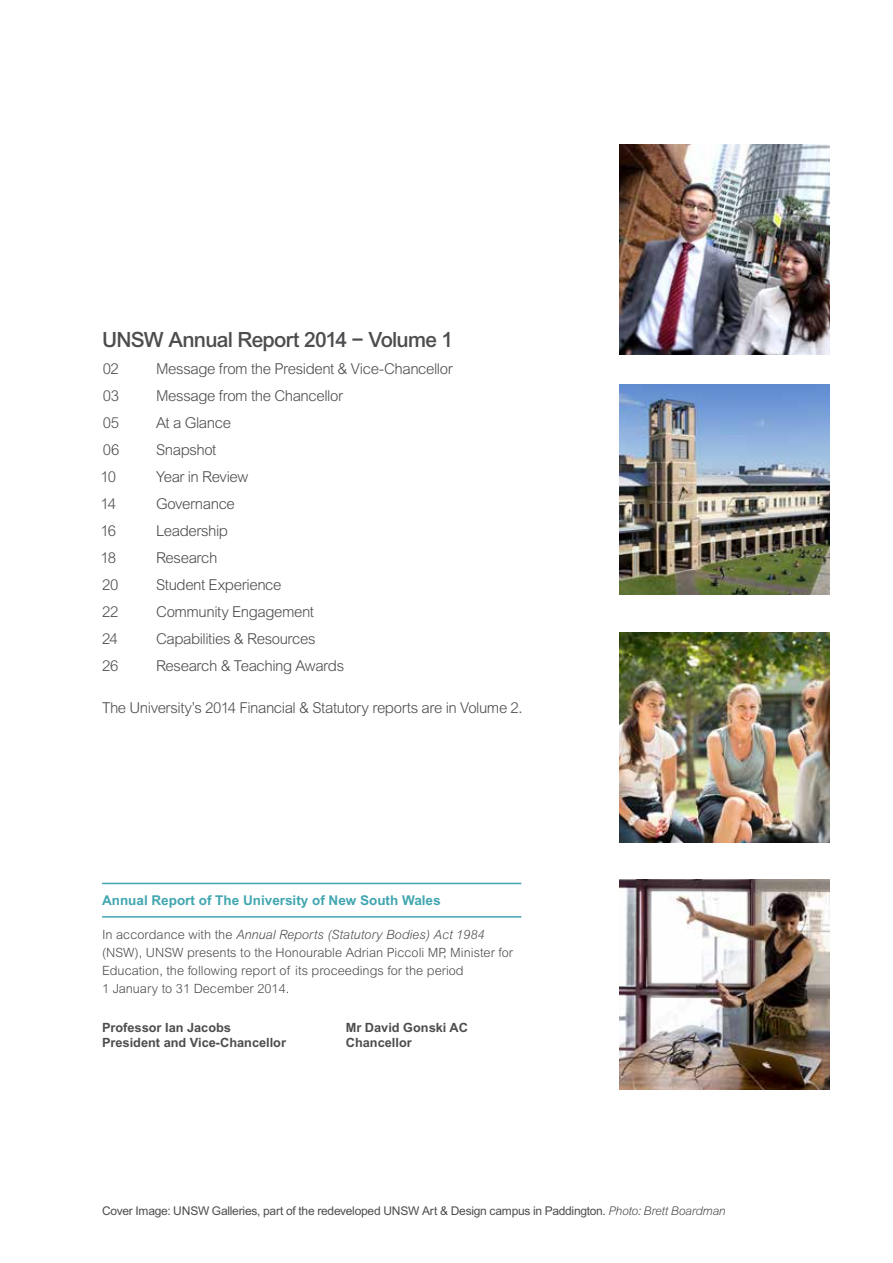
<style>
.page{position:relative;width:893px;height:1263px;background:#fff}
.page>*{position:absolute;margin:0;border:0;box-sizing:border-box;transform-origin:0 0}
.t1{font:500 21px "Arial MT Std";letter-spacing:-.035em;color:#4d4d4f}
.t2{font:300 15px "Arial MT Std";letter-spacing:-.03em;color:#4d4d4f}
.t3{font:700 13.5px "Arial MT Std";color:#41a6b0}
.t4{font:300 12.75px/18px "Arial MT Std";color:#4d4d4f}
.t5{font:700 12.75px/15.3px "Arial MT Std";color:#4d4d4f}
.t6{font:12px "Arial MT Std";letter-spacing:-.02em;color:#4d4d4f}
.s1{font-style:italic}
.s2{font-weight:300;font-style:italic}
</style>
<div class="page">
<hr style="left:0;top:0;width:1px;height:1263px;background:#4a77bb">
<img style="left:619px;top:144px;width:210px;height:210px">
<img style="left:619px;top:632px;width:210px;height:210px">
<img style="left:619px;top:880px;width:210px;height:210px">
<img style="left:619px;top:385px;width:210px;height:210px">
<hr style="left:102px;top:883px;width:419px;height:1px;background:#41a6b0">
<hr style="left:102px;top:916px;width:419px;height:2px;background:#41a6b0">
<h1 class="t1" style="left:102px;top:327px;width:353px">UNSW Annual Report 2014 − Volume 1</h1>
<p class="t2" style="left:103px;top:360px;width:18px">02</p>
<p class="t2" style="left:156px;top:360px;width:298px">Message from the President &amp; Vice-Chancellor</p>
<p class="t2" style="left:103px;top:387px;width:18px">03</p>
<p class="t2" style="left:156px;top:387px;width:189px">Message from the Chancellor</p>
<p class="t2" style="left:103px;top:414px;width:18px">05</p>
<p class="t2" style="left:156px;top:414px;width:77px">At a Glance</p>
<p class="t2" style="left:103px;top:441px;width:18px">06</p>
<p class="t2" style="left:156px;top:441px;width:62px">Snapshot</p>
<p class="t2" style="left:100px;top:468px;width:17px">10</p>
<p class="t2" style="left:156px;top:468px;width:94px">Year in Review</p>
<p class="t2" style="left:100px;top:495px;width:17px">14</p>
<p class="t2" style="left:156px;top:495px;width:80px">Governance</p>
<p class="t2" style="left:100px;top:522px;width:17px">16</p>
<p class="t2" style="left:156px;top:522px;width:73px">Leadership</p>
<p class="t2" style="left:100px;top:549px;width:17px">18</p>
<p class="t2" style="left:156px;top:549px;width:63px">Research</p>
<p class="t2" style="left:102px;top:576px;width:18px">20</p>
<p class="t2" style="left:156px;top:576px;width:127px">Student Experience</p>
<p class="t2" style="left:102px;top:603px;width:18px">22</p>
<p class="t2" style="left:156px;top:603px;width:159px">Community Engagement</p>
<p class="t2" style="left:102px;top:630px;width:17px">24</p>
<p class="t2" style="left:156px;top:630px;width:161px">Capabilities &amp; Resources</p>
<p class="t2" style="left:102px;top:657px;width:18px">26</p>
<p class="t2" style="left:156px;top:657px;width:190px">Research &amp; Teaching Awards</p>
<p class="t2" style="left:102px;top:699px;width:422px">The University’s 2014 Financial &amp; Statutory reports are in Volume 2.</p>
<p class="t3" style="left:102px;top:893px;width:340px">Annual Report of The University of New South Wales</p>
<p class="t4" style="left:102px;top:925px;width:413px">In accordance with the <span class="s1">Annual Reports (Statutory Bodies) Act 1984 </span>(NSW), UNSW presents to the Honourable Adrian Piccoli MP, Minister for Education, the following report of its proceedings for the period<br>1 January to 31 December 2014.</p>
<p class="t5" style="left:102px;top:1020px;width:185px">Professor Ian Jacobs<br>President and Vice-Chancellor</p>
<p class="t5" style="left:346px;top:1020px;width:124px">Mr David Gonski AC<br>Chancellor</p>
<p class="t6" style="left:102px;top:1204px;width:625px">Cover Image: UNSW Galleries, part of the redeveloped UNSW Art &amp; Design campus in Paddington. <span class="s2">Photo: Brett Boardman</span></p>
</div>
